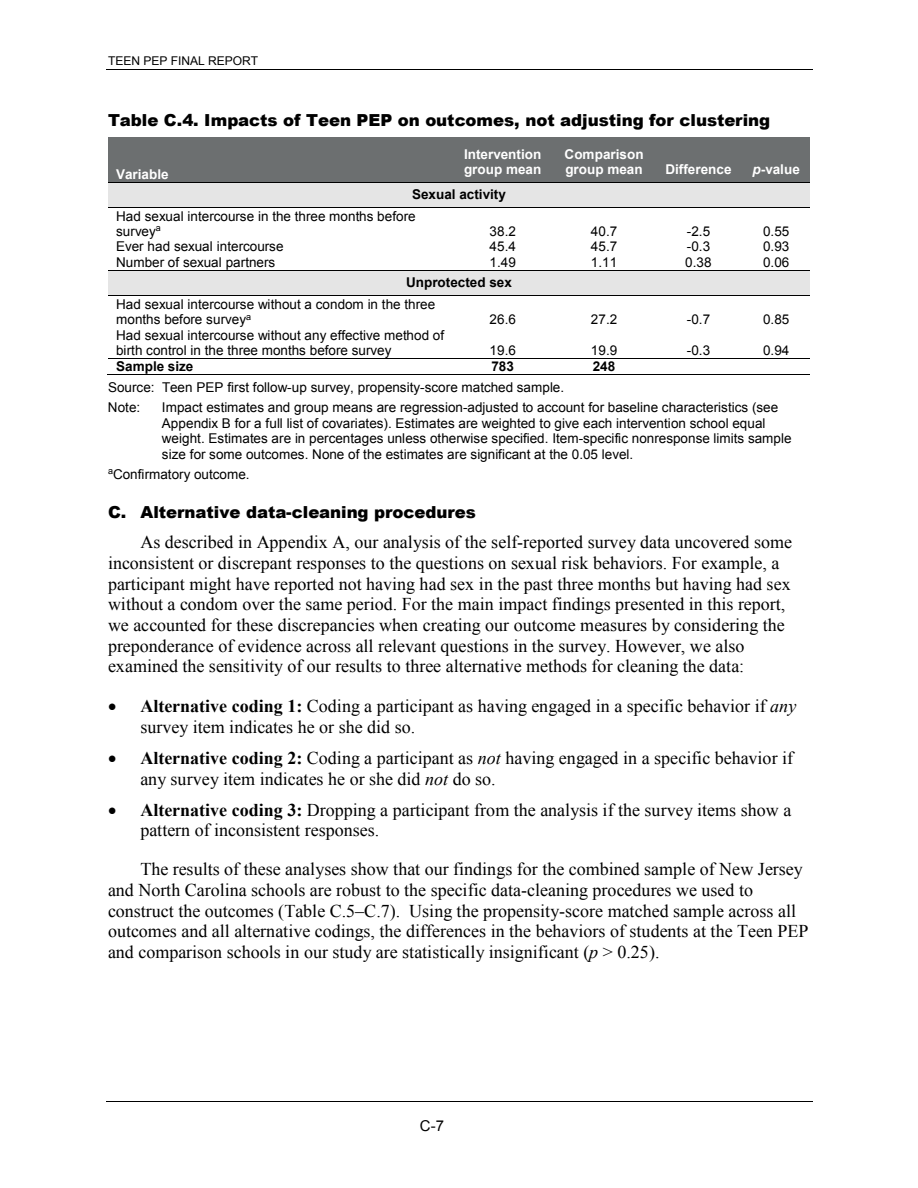
<style>
.page{position:relative;width:918px;height:1188px;background:#fff}
.page>*{position:absolute;margin:0;border:0;box-sizing:border-box;transform-origin:0 0}
.t1{font:18px/20.7px "Times New Roman";color:#000}
.t2{font:900 16.5px "Arial";letter-spacing:-.005em;color:#000}
.t3{font:15px "Arial";color:#000}
.t4{font:13.5px/15.5px "Arial";letter-spacing:.005em;color:#000}
.t5{font:700 13.5px/15.5px "Arial";color:#fff}
.t6{font:700 13.5px "Arial";letter-spacing:.005em;color:#000}
.t7{font:12px "Arial";letter-spacing:.005em;color:#000}
.s1{font-style:italic}
.s2{font-weight:700}
</style>
<div class="page">
<hr style="left:106px;top:69px;width:706px;height:1px;background:#000">
<div style="left:108px;top:137px;width:344px;height:45px;background:#6c6f70"></div>
<div style="left:452px;top:137px;width:102px;height:45px;background:#6c6f70"></div>
<div style="left:554px;top:137px;width:101px;height:45px;background:#6c6f70"></div>
<div style="left:655px;top:137px;width:87px;height:45px;background:#6c6f70"></div>
<div style="left:742px;top:137px;width:68px;height:45px;background:#6c6f70"></div>
<div style="left:108px;top:183px;width:702px;height:24px;background:#e5e5e5"></div>
<hr style="left:108px;top:182px;width:344px;height:1px;background:#000">
<hr style="left:453px;top:182px;width:101px;height:1px;background:#000">
<hr style="left:554px;top:182px;width:101px;height:1px;background:#000">
<hr style="left:656px;top:182px;width:86px;height:1px;background:#000">
<hr style="left:743px;top:182px;width:67px;height:1px;background:#000">
<hr style="left:108px;top:207px;width:344px;height:1px;background:#000">
<hr style="left:453px;top:207px;width:101px;height:1px;background:#000">
<hr style="left:554px;top:207px;width:101px;height:1px;background:#000">
<hr style="left:656px;top:207px;width:86px;height:1px;background:#000">
<hr style="left:743px;top:207px;width:67px;height:1px;background:#000">
<div style="left:108px;top:271px;width:702px;height:24px;background:#e5e5e5"></div>
<hr style="left:108px;top:270px;width:344px;height:1px;background:#000">
<hr style="left:453px;top:270px;width:101px;height:1px;background:#000">
<hr style="left:554px;top:270px;width:101px;height:1px;background:#000">
<hr style="left:656px;top:270px;width:86px;height:1px;background:#000">
<hr style="left:743px;top:270px;width:67px;height:1px;background:#000">
<hr style="left:108px;top:295px;width:344px;height:1px;background:#000">
<hr style="left:453px;top:295px;width:101px;height:1px;background:#000">
<hr style="left:554px;top:295px;width:101px;height:1px;background:#000">
<hr style="left:656px;top:295px;width:86px;height:1px;background:#000">
<hr style="left:743px;top:295px;width:67px;height:1px;background:#000">
<hr style="left:108px;top:358px;width:344px;height:1px;background:#000">
<hr style="left:453px;top:358px;width:101px;height:1px;background:#000">
<hr style="left:554px;top:358px;width:101px;height:1px;background:#000">
<hr style="left:656px;top:358px;width:86px;height:1px;background:#000">
<hr style="left:743px;top:358px;width:67px;height:1px;background:#000">
<hr style="left:107px;top:374px;width:345px;height:1px;background:#000">
<hr style="left:452px;top:374px;width:102px;height:1px;background:#000">
<hr style="left:553px;top:374px;width:102px;height:1px;background:#000">
<hr style="left:654px;top:374px;width:88px;height:1px;background:#000">
<hr style="left:742px;top:374px;width:68px;height:1px;background:#000">
<hr style="left:106px;top:1101px;width:706px;height:1px;background:#000">
<p class="t7" style="left:108px;top:53px;width:152px">TEEN PEP FINAL REPORT</p>
<p class="t2" style="left:108px;top:108px;width:664px">Table C.4. Impacts of Teen PEP on outcomes, not adjusting for clustering</p>
<p class="t5" style="left:116px;top:167px;width:54px">Variable</p>
<p class="t5" style="left:464px;top:147px;width:79px">Intervention group mean</p>
<p class="t5" style="left:565px;top:147px;width:80px">Comparison group mean</p>
<p class="t5" style="left:665px;top:162px;width:68px">Difference</p>
<p class="t5" style="left:753px;top:162px;width:49px"><span class="s1">p</span>-value</p>
<p class="t6" style="left:412px;top:186px;width:96px">Sexual activity</p>
<p class="t4" style="left:116px;top:208px;width:301px">Had sexual intercourse in the three months before survey<sup>a</sup></p>
<p class="t4" style="left:490px;top:224px;width:28px">38.2</p>
<p class="t4" style="left:591px;top:224px;width:28px">40.7</p>
<p class="t4" style="left:687px;top:224px;width:25px">-2.5</p>
<p class="t4" style="left:763px;top:224px;width:28px">0.55</p>
<p class="t4" style="left:116px;top:239px;width:169px">Ever had sexual intercourse</p>
<p class="t4" style="left:490px;top:239px;width:28px">45.4</p>
<p class="t4" style="left:591px;top:239px;width:28px">45.7</p>
<p class="t4" style="left:687px;top:239px;width:25px">-0.3</p>
<p class="t4" style="left:763px;top:239px;width:28px">0.93</p>
<p class="t4" style="left:116px;top:255px;width:161px">Number of sexual partners</p>
<p class="t4" style="left:490px;top:255px;width:28px">1.49</p>
<p class="t4" style="left:591px;top:255px;width:28px">1.11</p>
<p class="t4" style="left:685px;top:255px;width:28px">0.38</p>
<p class="t4" style="left:763px;top:255px;width:28px">0.06</p>
<p class="t6" style="left:406px;top:274px;width:107px">Unprotected sex</p>
<p class="t4" style="left:116px;top:296px;width:321px">Had sexual intercourse without a condom in the three months before survey<sup>a</sup></p>
<p class="t4" style="left:490px;top:312px;width:28px">26.6</p>
<p class="t4" style="left:591px;top:312px;width:28px">27.2</p>
<p class="t4" style="left:687px;top:312px;width:25px">-0.7</p>
<p class="t4" style="left:763px;top:312px;width:28px">0.85</p>
<p class="t4" style="left:116px;top:327px;width:330px">Had sexual intercourse without any effective method of birth control in the three months before survey</p>
<p class="t4" style="left:490px;top:343px;width:28px">19.6</p>
<p class="t4" style="left:591px;top:343px;width:28px">19.9</p>
<p class="t4" style="left:687px;top:343px;width:25px">-0.3</p>
<p class="t4" style="left:763px;top:343px;width:28px">0.94</p>
<p class="t6" style="left:116px;top:357px;width:79px">Sample size</p>
<p class="t6" style="left:491px;top:357px;width:24px">783</p>
<p class="t6" style="left:593px;top:357px;width:24px">248</p>
<p class="t4" style="left:108px;top:380px;width:458px">Source: Teen PEP first follow-up survey, propensity-score matched sample.</p>
<p class="t4" style="left:108px;top:400px;width:34px">Note:</p>
<p class="t4" style="left:162px;top:400px;width:631px">Impact estimates and group means are regression-adjusted to account for baseline characteristics (see Appendix B for a full list of covariates). Estimates are weighted to give each intervention school equal weight. Estimates are in percentages unless otherwise specified. Item-specific nonresponse limits sample size for some outcomes. None of the estimates are significant at the 0.05 level.</p>
<p class="t4" style="left:108px;top:466px;width:143px"><sup>a</sup>Confirmatory outcome.</p>
<h3 class="t2" style="left:108px;top:500px;width:369px">C. Alternative data-cleaning procedures</h3>
<p class="t1" style="left:108px;top:531px;width:686px;text-indent:32px">As described in Appendix A, our analysis of the self-reported survey data uncovered some inconsistent or discrepant responses to the questions on sexual risk behaviors. For example, a participant might have reported not having had sex in the past three months but having had sex without a condom over the same period. For the main impact findings presented in this report, we accounted for these discrepancies when creating our outcome measures by considering the preponderance of evidence across all relevant questions in the survey. However, we also examined the sensitivity of our results to three alternative methods for cleaning the data:</p>
<p class="t1" style="left:140px;top:696px;width:657px;text-indent:-32px">• <span class="s2">Alternative coding 1:</span> Coding a participant as having engaged in a specific behavior if <span class="s1">any </span>survey item indicates he or she did so.</p>
<p class="t1" style="left:140px;top:748px;width:654px;text-indent:-32px">• <span class="s2">Alternative coding 2:</span> Coding a participant as <span class="s1">not</span> having engaged in a specific behavior if any survey item indicates he or she did <span class="s1">not</span> do so.</p>
<p class="t1" style="left:140px;top:799px;width:652px;text-indent:-32px">• <span class="s2">Alternative coding 3:</span> Dropping a participant from the analysis if the survey items show a pattern of inconsistent responses.</p>
<p class="t1" style="left:108px;top:859px;width:702px;text-indent:32px">The results of these analyses show that our findings for the combined sample of New Jersey and North Carolina schools are robust to the specific data-cleaning procedures we used to construct the outcomes (Table C.5–C.7). Using the propensity-score matched sample across all outcomes and all alternative codings, the differences in the behaviors of students at the Teen PEP and comparison schools in our study are statistically insignificant (<span class="s1">p</span> &gt; 0.25).</p>
<p class="t3" style="left:420px;top:1115px;width:26px">C-7</p>
</div>
